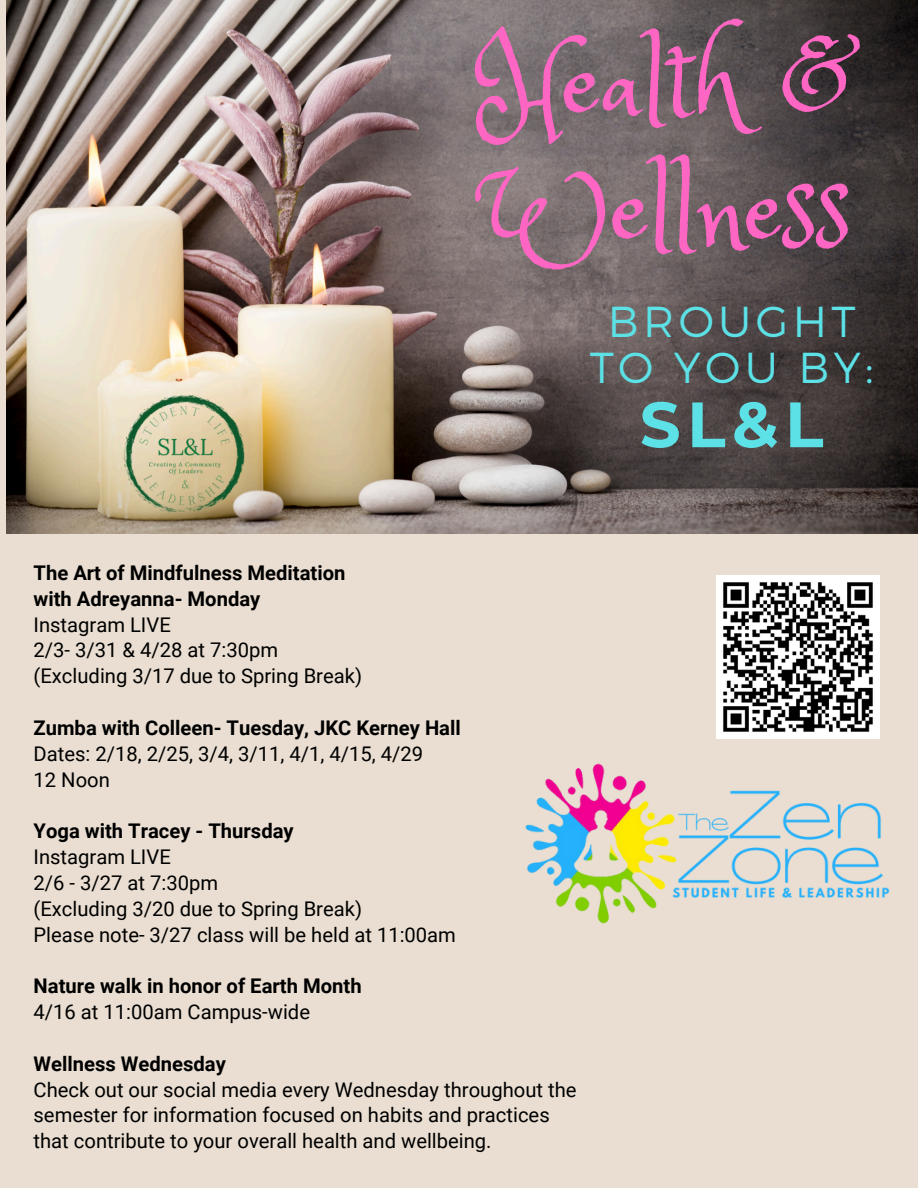
<style>
.page{position:relative;width:918px;height:1188px;background:#e9ded1}
.page>*{position:absolute;margin:0;border:0;box-sizing:border-box;transform-origin:0 0}
.t1{font:109.8px/126.1px "Princess Sofia";color:#ff66c4}
.t2{font:700 63.9px "Montserrat";color:#5ce1e6}
.t3{font:300 43.2px/46.2px "Montserrat";letter-spacing:.1em;color:#5ce1e6;text-align:center}
.t4{font:20.25px/25.8px "Roboto";color:#000}
.t5{font:700 20.25px "Roboto";color:#000}
</style>
<div class="page">
<img style="left:7px;top:0;width:911px;height:533px">
<img style="left:118px;top:388px;width:134px;height:134px">
<img style="left:717px;top:576px;width:163px;height:163px">
<img style="left:525px;top:763px;width:365px;height:161px">
<p class="t1" style="left:477px;top:12px;width:379px">Health &amp;<br>Wellness</p>
<p class="t3" style="left:590px;top:296px;width:285px">BROUGHT<br>TO YOU BY:</p>
<p class="t2" style="left:640px;top:385px;width:185px">SL&amp;L</p>
<p class="t5" style="left:34px;top:561px;width:314px">The Art of Mindfulness Meditation</p>
<p class="t5" style="left:34px;top:587px;width:228px">with Adreyanna- Monday</p>
<h1 class="t4" style="left:34px;top:612px;width:139px">Instagram LIVE</h1>
<h3 class="t4" style="left:34px;top:638px;width:246px">2/3- 3/31 &amp; 4/28 at 7:30pm</h3>
<h2 class="t4" style="left:34px;top:663px;width:330px">(Excluding 3/17 due to Spring Break)</h2>
<p class="t5" style="left:34px;top:716px;width:429px">Zumba with Colleen- Tuesday, JKC Kerney Hall</p>
<p class="t4" style="left:34px;top:741px;width:391px">Dates: 2/18, 2/25, 3/4, 3/11, 4/1, 4/15, 4/29</p>
<p class="t4" style="left:34px;top:767px;width:78px">12 Noon</p>
<p class="t5" style="left:34px;top:819px;width:262px">Yoga with Tracey - Thursday</p>
<p class="t4" style="left:34px;top:844px;width:139px">Instagram LIVE</p>
<p class="t4" style="left:34px;top:870px;width:186px">2/6 - 3/27 at 7:30pm</p>
<p class="t4" style="left:34px;top:896px;width:330px">(Excluding 3/20 due to Spring Break)</p>
<p class="t4" style="left:34px;top:922px;width:424px">Please note- 3/27 class will be held at 11:00am</p>
<p class="t5" style="left:34px;top:974px;width:330px">Nature walk in honor of Earth Month</p>
<p class="t4" style="left:34px;top:999px;width:278px">4/16 at 11:00am Campus-wide</p>
<p class="t5" style="left:34px;top:1052px;width:194px">Wellness Wednesday</p>
<p class="t4" style="left:34px;top:1077px;width:544px">Check out our social media every Wednesday throughout the semester for information focused on habits and practices that contribute to your overall health and wellbeing.</p>
</div>
